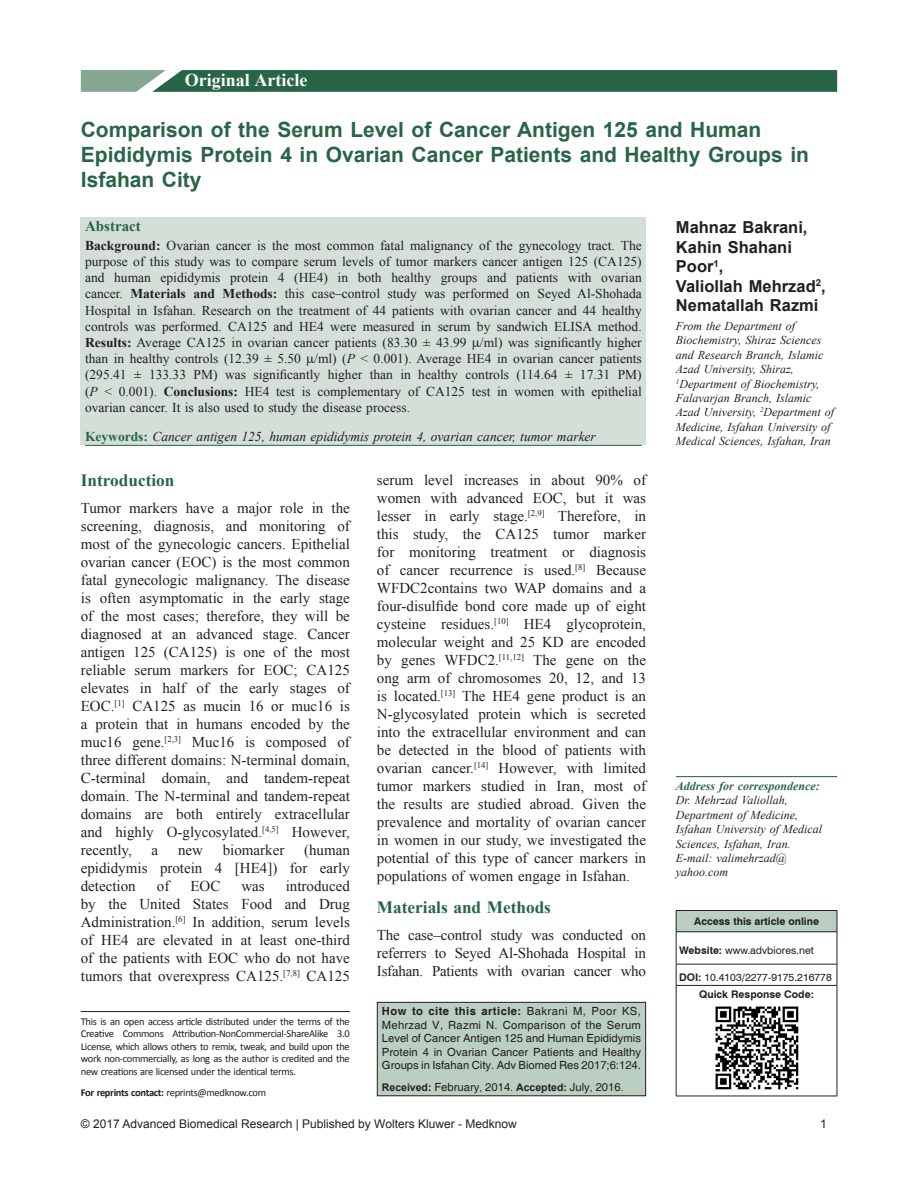
<style>
.page{position:relative;width:918px;height:1188px;background:#fff}
.page>*{position:absolute;margin:0;border:0;box-sizing:border-box;transform-origin:0 0}
.AT{font:700 21px/25.2px "Arial";color:#286446}
.AH{font:700 18px "Times New Roman";color:#fff}
.t1{font:700 17.25px "Times New Roman";color:#286446}
.AU{font:700 16.5px/19.5px "Arial";color:#231f20}
.TX{font:15px/18px "Times New Roman";color:#231f20;text-align:justify}
.ABSH{font:700 15px "Times New Roman";color:#286446}
.ABS{font:13.5px/16.2px "Times New Roman";color:#231f20;text-align:justify}
.KWD{font:italic 13.5px "Times New Roman";color:#231f20}
.AFF{font:italic 12px/14.4px "Times New Roman";color:#231f20}
.ADD{font:italic 12px/14.4px "Times New Roman";color:#231f20}
.t2{font:12px "Arial";color:#231f20}
.HTC{font:11.25px/13.5px "Helvetica";color:#231f20;text-align:justify}
.HIS{font:11.25px "Helvetica";color:#231f20}
.TX-2{font:10.5px/12.6px "Calibri";letter-spacing:-.03em;color:#211d1e;text-align:justify}
.DOI{font:10.5px "Swiss 721 BT";color:#231f20}
.Website{font:10.5px "Swiss 721 BT";color:#231f20}
.ATAO{font:700 10.5px "Swiss 721 BT";color:#231f20}
.QRC{font:700 10.5px "Swiss 721 BT";color:#231f20}
.s1{font-weight:700}
.s2{font-style:italic}
.s3{font-weight:700;font-style:normal;color:#286446}
.s4{font-family:"Arial";font-weight:700;font-size:10.5px}
.s5{font-family:"Arial";font-size:10.5px}
.s6{font-weight:700;color:#286446}
</style>
<div class="page">
<hr style="left:676px;top:776px;width:161px;height:1px;background:#286446">
<div style="left:81px;top:217px;width:565px;height:228px;background:#d3dfd7"></div>
<hr style="left:85px;top:445px;width:557px;height:1px;background:#286446">
<svg style="left:81px;top:70px;width:756px;height:22px;background:#376e52"></svg>
<div style="left:676px;top:911px;width:161px;height:21px;background:#bacec1"></div>
<hr style="left:676px;top:932px;width:161px;height:1px;background:#231f20">
<hr style="left:676px;top:964px;width:161px;height:1px;background:#231f20">
<hr style="left:676px;top:985px;width:161px;height:1px;background:#231f20">
<hr style="left:676px;top:910px;width:161px;height:1px;background:#231f20">
<svg style="left:676px;top:911px;width:1px;height:21px"></svg>
<svg style="left:837px;top:911px;width:1px;height:21px"></svg>
<hr style="left:676px;top:932px;width:1px;height:32px;background:#231f20">
<hr style="left:837px;top:932px;width:1px;height:32px;background:#231f20">
<svg style="left:676px;top:964px;width:1px;height:21px"></svg>
<svg style="left:837px;top:964px;width:1px;height:21px"></svg>
<hr style="left:676px;top:986px;width:1px;height:110px;background:#231f20">
<hr style="left:837px;top:986px;width:1px;height:110px;background:#231f20">
<hr style="left:676px;top:1096px;width:161px;height:1px;background:#231f20">
<img style="left:715px;top:1006px;width:84px;height:84px">
<hr style="left:81px;top:1011px;width:269px;height:1px;background:#231f20">
<div style="left:377px;top:1002px;width:269px;height:94px;background:#bacec1"></div>
<div style="left:377px;top:1002px;width:269px;height:94px;border:1px solid #231f20"></div>
<p class="AH" style="left:185px;top:67px;width:124px">Original Article</p>
<p class="AT" style="left:81px;top:118px;width:730px">Comparison of the Serum Level of Cancer Antigen 125 and Human<br>Epididymis Protein 4 in Ovarian Cancer Patients and Healthy Groups in<br>Isfahan City</p>
<p class="ABSH" style="left:85px;top:216px;width:57px">Abstract</p>
<p class="ABS" style="left:85px;top:237px;width:558px"><span class="s1">Background:</span> Ovarian cancer is the most common fatal malignancy of the gynecology tract. The purpose of this study was to compare serum levels of tumor markers cancer antigen 125 (CA125) and human epididymis protein 4 (HE4) in both healthy groups and patients with ovarian cancer. <span class="s1">Materials and Methods:</span> this case–control study was performed on Seyed Al‑Shohada Hospital in Isfahan. Research on the treatment of 44 patients with ovarian cancer and 44 healthy controls was performed. CA125 and HE4 were measured in serum by sandwich ELISA method.<br><span class="s1">Results:</span> Average CA125 in ovarian cancer patients (83.30 ± 43.99 /ml) was significantly higher than in healthy controls (12.39 ± 5.50 /ml) (<span class="s2">P</span> &lt; 0.001). Average HE4 in ovarian cancer patients (295.41 ± 133.33 PM) was significantly higher than in healthy controls (114.64 ± 17.31 PM) (<span class="s2">P</span> &lt; 0.001). <span class="s1">Conclusions:</span> HE4 test is complementary of CA125 test in women with epithelial ovarian cancer. It is also used to study the disease process.</p>
<p class="KWD" style="left:85px;top:427px;width:512px"><span class="s3">Keywords:</span> Cancer antigen 125, human epididymis protein 4, ovarian cancer, tumor marker</p>
<h1 class="t1" style="left:81px;top:468px;width:95px">Introduction</h1>
<p class="TX" style="left:81px;top:498px;width:271px">Tumor markers have a major role in the screening, diagnosis, and monitoring of most of the gynecologic cancers. Epithelial ovarian cancer (EOC) is the most common fatal gynecologic malignancy. The disease is often asymptomatic in the early stage of the most cases; therefore, they will be diagnosed at an advanced stage. Cancer antigen 125 (CA125) is one of the most reliable serum markers for EOC; CA125 elevates in half of the early stages of EOC.<sup>[1]</sup> CA125 as mucin 16 or muc16 is a protein that in humans encoded by the muc16 gene.<sup>[2,3]</sup> Muc16 is composed of three different domains: N‑terminal domain, C‑terminal domain, and tandem‑repeat domain. The N‑terminal and tandem‑repeat domains are both entirely extracellular and highly O‑glycosylated.<sup>[4,5]</sup> However, recently,</p>
<p class="TX" style="left:81px;top:840px;width:271px;text-indent:223px">(human epididymis protein 4 [HE4]) for early detection</p>
<p class="TX" style="left:152px;top:840px;width:8px">a</p>
<p class="TX" style="left:178px;top:840px;width:26px">new</p>
<p class="TX" style="left:223px;top:840px;width:63px">biomarker</p>
<p class="TX" style="left:81px;top:876px;width:271px;text-indent:205px">introduced by the United States Food and Drug Administration.<sup>[6]</sup> In addition, serum levels of HE4 are elevated in at least one‑third of the patients with EOC who do not have tumors that overexpress CA125.<sup>[7,8]</sup> CA125</p>
<p class="TX" style="left:157px;top:876px;width:14px">of</p>
<p class="TX" style="left:190px;top:876px;width:31px">EOC</p>
<p class="TX" style="left:241px;top:876px;width:25px">was</p>
<p class="TX-2" style="left:81px;top:1015px;width:271px">This is an open access article distributed under the terms of the Creative Commons Attribution‑NonCommercial‑ShareAlike 3.0<br>License, which allows others to remix, tweak, and build upon the work non‑commercially, as long as the author is credited and the new creations are licensed under the identical terms.</p>
<p class="TX-2" style="left:81px;top:1086px;width:187px"><span class="s1">For reprints contact:</span> reprints@medknow.com</p>
<p class="TX" style="left:377px;top:471px;width:271px">serum level increases in about 90% of women with advanced EOC, but it was lesser in early stage.<sup>[2,9]</sup> Therefore, in this study, the CA125 tumor marker for monitoring treatment or diagnosis of cancer recurrence is used.<sup>[8]</sup> Because WFDC2contains two WAP domains and a four‑disulfide bond core made up of eight cysteine residues.<sup>[10]</sup> HE4 glycoprotein, molecular weight and 25 KD are encoded by genes WFDC2.<sup>[11,12]</sup> The gene on the ong arm of chromosomes 20, 12, and 13 is located.<sup>[13]</sup> The HE4 gene product is an N‑glycosylated protein which is secreted into the extracellular environment and can be detected in the blood of patients with ovarian cancer.<sup>[14]</sup> However, with limited tumor markers studied in Iran, most of the results are studied abroad. Given the prevalence and mortality of ovarian cancer in women in our study, we investigated the potential of this type of cancer markers in populations of women engage in Isfahan.</p>
<h1 class="t1" style="left:377px;top:895px;width:176px">Materials and Methods</h1>
<p class="TX" style="left:377px;top:925px;width:271px">The case–control study was conducted on referrers to Seyed Al‑Shohada Hospital in Isfahan. Patients with ovarian cancer who</p>
<p class="HTC" style="left:382px;top:1005px;width:261px"><span class="s1">How to cite this article:</span> Bakrani M, Poor KS, Mehrzad V, Razmi N. Comparison of the Serum Level of Cancer Antigen 125 and Human Epididymis Protein 4 in Ovarian Cancer Patients and Healthy Groups in Isfahan City. Adv Biomed Res 2017;6:124.</p>
<p class="HIS" style="left:382px;top:1081px;width:243px"><span class="s4">Received:</span> February<span class="s5">,</span> 2014<span class="s5">.</span> <span class="s4">Accepted:</span> July<span class="s5">,</span> 2016<span class="s5">.</span></p>
<p class="AU" style="left:676px;top:218px;width:151px">Mahnaz Bakrani,<br>Kahin Shahani<br>Poor<sup>1</sup>,<br>Valiollah Mehrzad<sup>2</sup>,<br>Nematallah Razmi</p>
<p class="AFF" style="left:676px;top:318px;width:160px">From the Department of<br>Biochemistry, Shiraz Sciences and Research Branch, Islamic<br>Azad University, Shiraz,<br><sup>1</sup>Department of Biochemistry,<br>Falavarjan Branch, Islamic<br>Azad University, <sup>2</sup>Department of<br>Medicine, Isfahan University of<br>Medical Sciences, Isfahan, Iran</p>
<p class="ADD" style="left:676px;top:778px;width:148px"><span class="s6">Address for correspondence:<br></span>Dr. Mehrzad Valiollah,<br>Department of Medicine,<br>Isfahan University of Medical<br>Sciences, Isfahan, Iran.<br>E‑mail: valimehrzad@ yahoo.com</p>
<p class="ATAO" style="left:694px;top:914px;width:126px">Access this article online</p>
<p class="Website" style="left:679px;top:943px;width:136px"><span class="s1">Website:</span> www.advbiores.net</p>
<p class="DOI" style="left:679px;top:970px;width:154px"><span class="s1">DOI:</span> 10.4103/2277-9175.216778</p>
<p class="QRC" style="left:699px;top:987px;width:116px">Quick Response Code:</p>
<p class="t2" style="left:81px;top:1116px;width:437px">© 2017 Advanced Biomedical Research | Published by Wolters Kluwer - Medknow</p>
<p class="t2" style="left:820px;top:1116px;width:8px">1</p>
</div>
